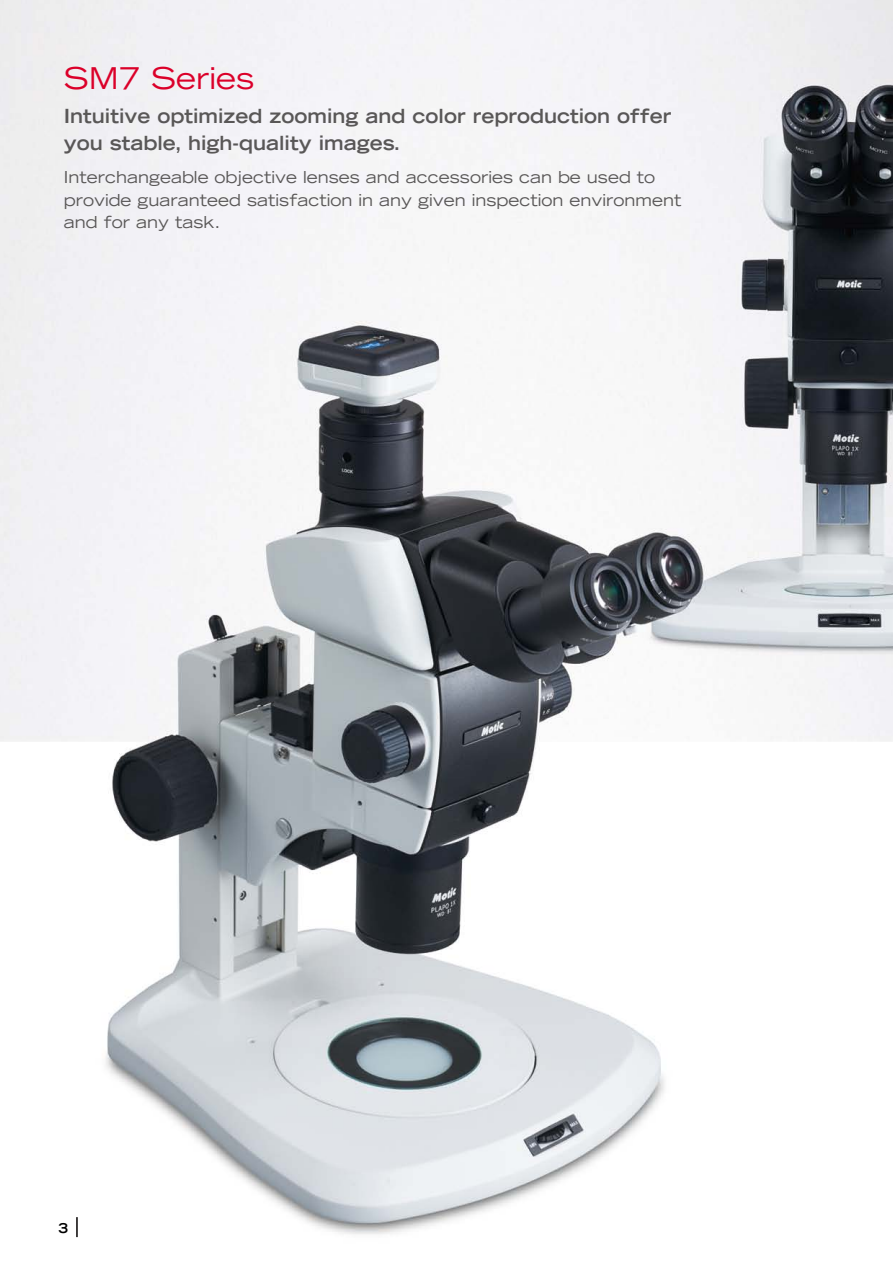
<style>
.page{position:relative;width:893px;height:1263px;background:#fff}
.page>*{position:absolute;margin:0;border:0;box-sizing:border-box;transform-origin:0 0}
.t1{font:expanded 30px "Trade Gothic LT Std";color:#db0029}
.t2{font:700 expanded 19.5px/27px "Trade Gothic LT Std";color:#595757}
.t3{font:expanded 16.5px/22.5px "Trade Gothic LT Std";color:#595757}
.t4{font:700 expanded 13.5px "Trade Gothic LT Std";color:#000}
</style>
<div class="page">
<img style="left:0;top:0;width:893px;height:1238px">
<hr style="left:76px;top:1217px;width:2px;height:20px;background:#040000">
<h1 class="t1" style="left:64px;top:58px;width:192px">SM7 Series</h1>
<p class="t2" style="left:64px;top:102px;width:609px">Intuitive optimized zooming and color reproduction offer you stable, high-quality images.</p>
<p class="t3" style="left:64px;top:166px;width:619px">Interchangeable objective lenses and accessories can be used to provide guaranteed satisfaction in any given inspection environment and for any task.</p>
<p class="t4" style="left:58px;top:1219px;width:6px">3</p>
</div>
